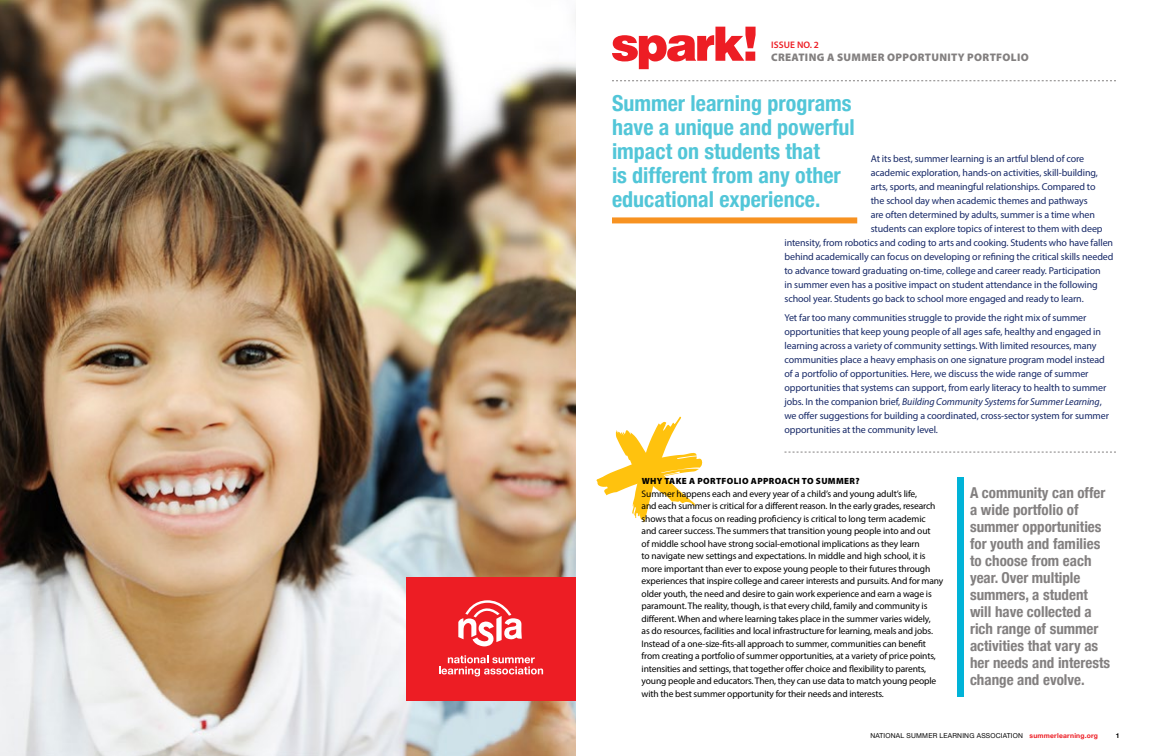
<style>
.page{position:relative;width:1152px;height:756px;background:#fff}
.page>*{position:absolute;margin:0;border:0;box-sizing:border-box;transform-origin:0 0}
.t1{font:700 condensed 22px/24px "Helvetica Neue";color:#52c6d8}
.t2{font:700 condensed 15px/17px "Helvetica Neue";color:#838080}
.t3{font:900 11px "Myriad Pro";letter-spacing:.03em;color:#838080}
.t4{font:10px/14px "Myriad Pro";letter-spacing:-.01em;color:#162867}
.t5{font:9.5px/12.5px "Myriad Pro";letter-spacing:-.015em;color:#000}
.t6{font:600 9.5px "Myriad Pro";letter-spacing:.01em;color:#ed1d24}
.t7{font:900 9px "Myriad Pro";letter-spacing:.04em;color:#000}
.t8{font:6.8px "Helvetica Neue";letter-spacing:.03em;color:#000}
.t9{font:700 6.8px "Helvetica Neue";color:#000}
.s1{font-style:italic}
.s2{font-weight:700;color:#ed1d24}
</style>
<div class="page">
<img style="left:0;top:0;width:576px;height:756px">
<svg style="left:596px;top:417px;width:107px;height:106px"></svg>
<div style="left:612px;top:217px;width:245px;height:6px;background:#f79221"></div>
<div style="left:957px;top:477px;width:6px;height:220px;background:#00b3d8"></div>
<svg style="left:784px;top:452px;width:332px;height:1px"></svg>
<svg style="left:612px;top:81px;width:504px;height:1px"></svg>
<div style="left:406px;top:577px;width:170px;height:124px;background:#ed1d24"></div>
<svg style="left:439px;top:655px;width:104px;height:21px"></svg>
<svg style="left:458px;top:600px;width:64px;height:46px"></svg>
<svg style="left:612px;top:27px;width:144px;height:42px"></svg>
<p class="t6" style="left:771px;top:39px;width:49px">ISSUE NO. 2</p>
<p class="t3" style="left:771px;top:50px;width:259px">CREATING A SUMMER OPPORTUNITY PORTFOLIO</p>
<h1 class="t1" style="left:612px;top:89px;width:244px">Summer learning programs have a unique and powerful impact on students that<br>is different from any other educational experience.</h1>
<p class="t4" style="left:871px;top:151px;width:215px">At its best, summer learning is an artful blend of core</p>
<p class="t4" style="left:871px;top:165px;width:229px">academic exploration, hands-on activities, skill-building,</p>
<p class="t4" style="left:871px;top:179px;width:226px">arts, sports, and meaningful relationships. Compared to</p>
<p class="t4" style="left:871px;top:193px;width:218px">the school day when academic themes and pathways</p>
<p class="t4" style="left:871px;top:207px;width:226px">are often determined by adults, summer is a time when</p>
<p class="t4" style="left:871px;top:221px;width:233px">students can explore topics of interest to them with deep</p>
<p class="t4" style="left:784px;top:235px;width:330px">intensity, from robotics and coding to arts and cooking. Students who have fallen</p>
<p class="t4" style="left:784px;top:249px;width:330px">behind academically can focus on developing or refining the critical skills needed</p>
<p class="t4" style="left:784px;top:263px;width:318px">to advance toward graduating on-time, college and career ready. Participation</p>
<p class="t4" style="left:784px;top:277px;width:315px">in summer even has a positive impact on student attendance in the following</p>
<p class="t4" style="left:784px;top:291px;width:301px">school year. Students go back to school more engaged and ready to learn.</p>
<p class="t4" style="left:784px;top:310px;width:326px">Yet far too many communities struggle to provide the right mix of summer opportunities that keep young people of all ages safe, healthy and engaged in learning across a variety of community settings. With limited resources, many communities place a heavy emphasis on one signature program model instead of a portfolio of opportunities. Here, we discuss the wide range of summer opportunities that systems can support, from early literacy to health to summer jobs. In the companion brief, <span class="s1">Building Community Systems for Summer Learning</span>, we offer suggestions for building a coordinated, cross-sector system for summer opportunities at the community level.</p>
<p class="t7" style="left:642px;top:475px;width:219px">WHY TAKE A PORTFOLIO APPROACH TO SUMMER?</p>
<p class="t5" style="left:642px;top:487px;width:303px">Summer happens each and every year of a child’s and young adult’s life,<br>and each summer is critical for a different reason. In the early grades, research shows that a focus on reading proficiency is critical to long term academic<br>and career success. The summers that transition young people into and out<br>of middle school have strong social-emotional implications as they learn<br>to navigate new settings and expectations. In middle and high school, it is more important than ever to expose young people to their futures through experiences that inspire college and career interests and pursuits. And for many older youth, the need and desire to gain work experience and earn a wage is paramount. The reality, though, is that every child, family and community is different. When and where learning takes place in the summer varies widely,<br>as do resources, facilities and local infrastructure for learning, meals and jobs.<br>Instead of a one-size-fits-all approach to summer, communities can benefit from creating a portfolio of summer opportunities, at a variety of price points, intensities and settings, that together offer choice and flexibility to parents, young people and educators. Then, they can use data to match young people with the best summer opportunity for their needs and interests.</p>
<p class="t2" style="left:970px;top:483px;width:142px">A community can offer a wide portfolio of summer opportunities for youth and families to choose from each year. Over multiple summers, a student will have collected a rich range of summer activities that vary as her needs and interests change and evolve.</p>
<p class="t8" style="left:870px;top:730px;width:229px">NATIONAL SUMMER LEARNING ASSOCIATION <span class="s2">summerlearning.org</span></p>
<p class="t9" style="left:1116px;top:730px;width:5px">1</p>
</div>
